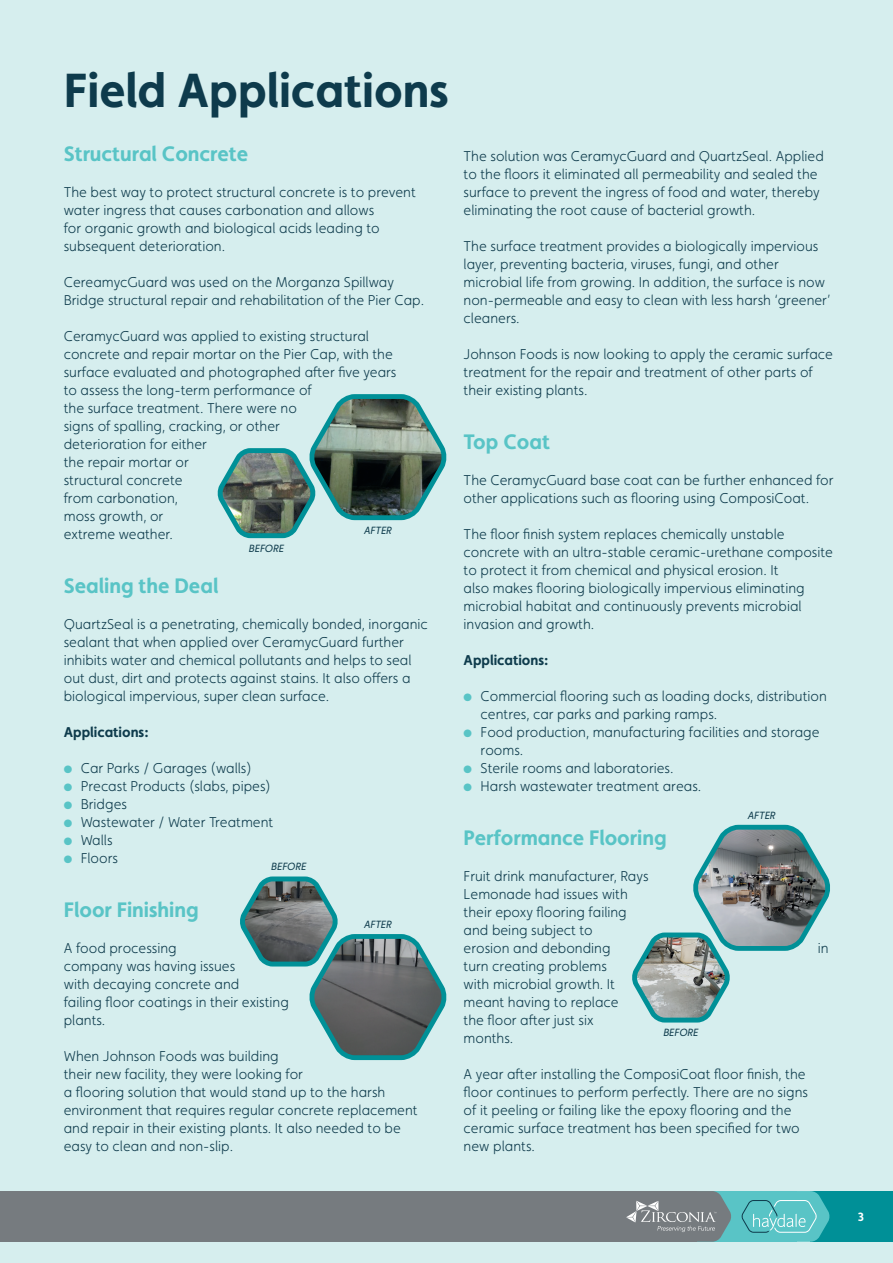
<style>
.page{position:relative;width:893px;height:1263px;background:#d6eeee}
.page>*{position:absolute;margin:0;border:0;box-sizing:border-box;transform-origin:0 0}
.t1{font:700 48px "Faricy New";color:#0e3b4c}
.t2{font:700 21px "Faricy New";color:#59c4c6}
.t3{font:300 14.25px/18px "Faricy New";color:#0e3b4c}
.t4{font:700 14.25px "Faricy New";color:#0e3b4c}
.t5{font:700 12px "Faricy New";color:#fff}
.t6{font:italic 10.5px "Faricy New";color:#0e3b4c}
.s1{color:#59c4c6}
</style>
<div class="page">
<svg style="left:217px;top:394px;width:230px;height:145px"></svg>
<svg style="left:240px;top:876px;width:207px;height:185px"></svg>
<svg style="left:632px;top:824px;width:198px;height:199px"></svg>
<div style="left:810px;top:1191px;width:83px;height:51px;background:#009097"></div>
<div style="left:0;top:1191px;width:697px;height:51px;background:#767b7f"></div>
<svg style="left:741px;top:1191px;width:89px;height:51px;background:#5bc0c3"></svg>
<svg style="left:626px;top:1191px;width:105px;height:51px"></svg>
<h1 class="t1" style="left:64px;top:61px;width:387px">Field Applications</h1>
<h2 class="t2" style="left:64px;top:141px;width:186px">Structural Concrete</h2>
<p class="t3" style="left:64px;top:183px;width:354px">The best way to protect structural concrete is to prevent water ingress that causes carbonation and allows<br>for organic growth and biological acids leading to subsequent deterioration.</p>
<p class="t3" style="left:64px;top:273px;width:362px">CereamycGuard was used on the Morganza Spillway<br>Bridge structural repair and rehabilitation of the Pier Cap.</p>
<p class="t3" style="left:64px;top:327px;width:334px">CeramycGuard was applied to existing structural concrete and repair mortar on the Pier Cap, with the surface evaluated and photographed after five years to assess the long-term performance of<br>the surface treatment. There were no<br>signs of spalling, cracking, or other<br>deterioration for either<br>the repair mortar or<br>structural concrete<br>from carbonation,<br>moss growth, or<br>extreme weather.</p>
<h2 class="t2" style="left:64px;top:573px;width:156px">Sealing the Deal</h2>
<p class="t3" style="left:64px;top:615px;width:366px">QuartzSeal is a penetrating, chemically bonded, inorganic sealant that when applied over CeramycGuard further inhibits water and chemical pollutants and helps to seal out dust, dirt and protects against stains. It also offers a biological impervious, super clean surface.</p>
<p class="t4" style="left:64px;top:723px;width:86px">Applications:</p>
<p class="t3" style="left:64px;top:759px;width:190px"><span class="s1">●</span> Car Parks / Garages (walls)</p>
<p class="t3" style="left:64px;top:777px;width:209px"><span class="s1">●</span> Precast Products (slabs, pipes)</p>
<p class="t3" style="left:64px;top:795px;width:65px"><span class="s1">●</span> Bridges</p>
<p class="t3" style="left:64px;top:813px;width:211px"><span class="s1">●</span> Wastewater / Water Treatment</p>
<p class="t3" style="left:64px;top:831px;width:50px"><span class="s1">●</span> Walls</p>
<p class="t3" style="left:64px;top:849px;width:56px"><span class="s1">●</span> Floors</p>
<h2 class="t2" style="left:64px;top:897px;width:137px">Floor Finishing</h2>
<p class="t3" style="left:64px;top:939px;width:227px">A food processing<br>company was having issues<br>with decaying concrete and<br>failing floor coatings in their existing plants.</p>
<p class="t3" style="left:64px;top:1047px;width:355px">When Johnson Foods was building<br>their new facility, they were looking for<br>a flooring solution that would stand up to the harsh environment that requires regular concrete replacement and repair in their existing plants. It also needed to be easy to clean and non-slip.</p>
<p class="t6" style="left:364px;top:524px;width:29px">AFTER</p>
<p class="t6" style="left:249px;top:542px;width:37px">BEFORE</p>
<p class="t6" style="left:271px;top:860px;width:37px">BEFORE</p>
<p class="t6" style="left:364px;top:918px;width:29px">AFTER</p>
<p class="t3" style="left:464px;top:147px;width:362px">The solution was CeramycGuard and QuartzSeal. Applied to the floors it eliminated all permeability and sealed the surface to prevent the ingress of food and water, thereby eliminating the root cause of bacterial growth.</p>
<p class="t3" style="left:464px;top:237px;width:368px">The surface treatment provides a biologically impervious layer, preventing bacteria, viruses, fungi, and other microbial life from growing. In addition, the surface is now non-permeable and easy to clean with less harsh ‘greener’ cleaners.</p>
<p class="t3" style="left:464px;top:345px;width:371px">Johnson Foods is now looking to apply the ceramic surface treatment for the repair and treatment of other parts of their existing plants.</p>
<h2 class="t2" style="left:464px;top:429px;width:88px">Top Coat</h2>
<p class="t3" style="left:464px;top:471px;width:371px">The CeramycGuard base coat can be further enhanced for other applications such as flooring using ComposiCoat.</p>
<p class="t3" style="left:464px;top:525px;width:371px">The floor finish system replaces chemically unstable concrete with an ultra-stable ceramic-urethane composite to protect it from chemical and physical erosion. It<br>also makes flooring biologically impervious eliminating microbial habitat and continuously prevents microbial invasion and growth.</p>
<p class="t4" style="left:464px;top:651px;width:86px">Applications:</p>
<p class="t3" style="left:481px;top:687px;width:348px;text-indent:-17px"><span class="s1">●</span> Commercial flooring such as loading docks, distribution centres, car parks and parking ramps.</p>
<p class="t3" style="left:481px;top:723px;width:340px;text-indent:-17px"><span class="s1">●</span> Food production, manufacturing facilities and storage rooms.</p>
<p class="t3" style="left:464px;top:759px;width:211px"><span class="s1">●</span> Sterile rooms and laboratories.</p>
<p class="t3" style="left:464px;top:777px;width:239px"><span class="s1">●</span> Harsh wastewater treatment areas.</p>
<h2 class="t2" style="left:464px;top:825px;width:205px">Performance Flooring</h2>
<p class="t3" style="left:464px;top:867px;width:186px">Fruit drink manufacturer, Rays<br>Lemonade had issues with their epoxy flooring failing and being subject to<br>erosion and debonding</p>
<p class="t6" style="left:748px;top:809px;width:29px">AFTER</p>
<p class="t3" style="left:818px;top:939px;width:12px">in</p>
<p class="t3" style="left:464px;top:957px;width:157px">turn creating problems with microbial growth. It meant having to replace the floor after just six months.</p>
<p class="t3" style="left:464px;top:1065px;width:346px">A year after installing the ComposiCoat floor finish, the floor continues to perform perfectly. There are no signs of it peeling or failing like the epoxy flooring and the ceramic surface treatment has been specified for two new plants.</p>
<p class="t6" style="left:663px;top:1026px;width:37px">BEFORE</p>
<p class="t5" style="left:858px;top:1209px;width:7px">3</p>
</div>
